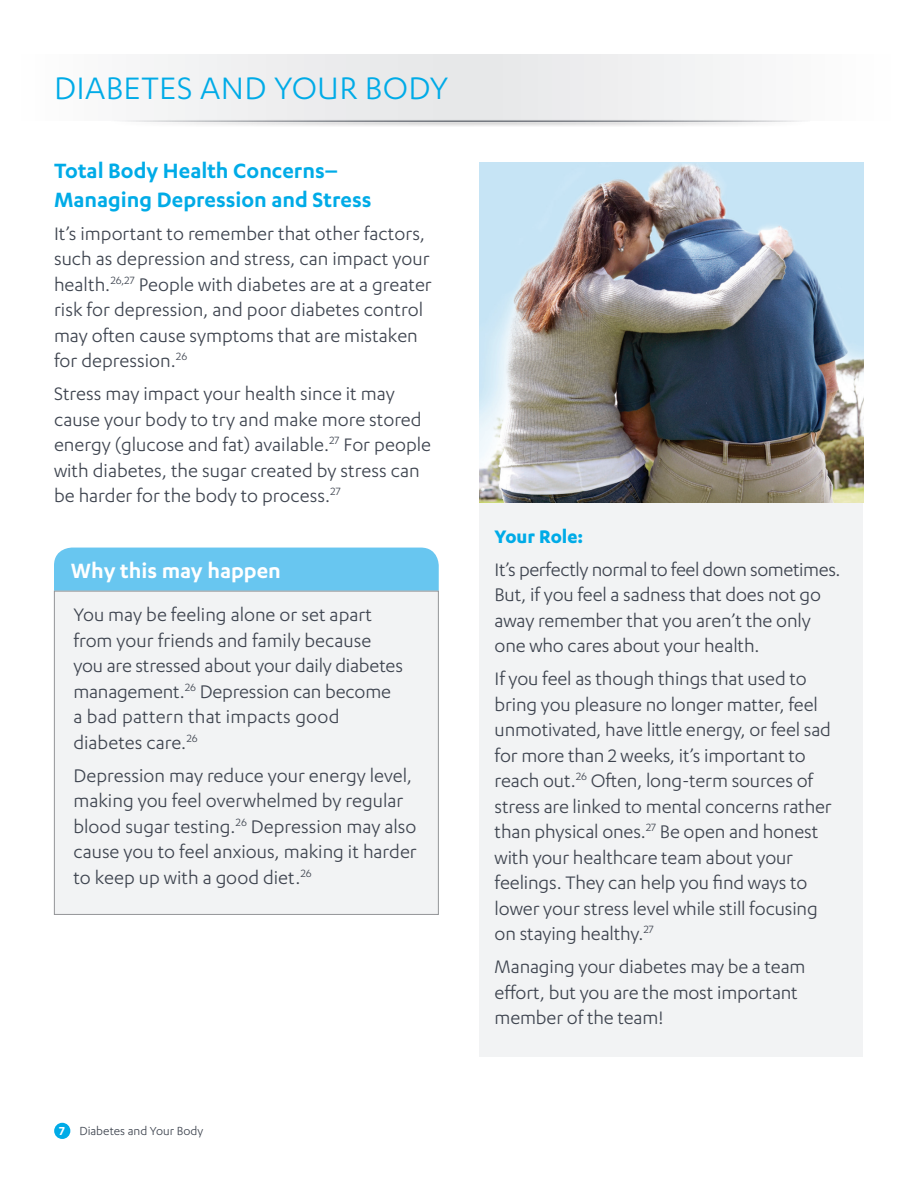
<style>
.page{position:relative;width:918px;height:1188px;background:#fff}
.page>*{position:absolute;margin:0;border:0;box-sizing:border-box;transform-origin:0 0}
.t1{font:36px "Karbon";letter-spacing:.01em;color:#00abe7}
.Page_Heads{font:600 24px/28.5px "Karbon";color:#00abe7}
.t2{font:600 24px "Karbon";color:#fff}
.BULLETS{font:21px/25.5px "Karbon";letter-spacing:-.01em;color:#3e444f}
.Page_Heads-2{font:21px/25.5px "Karbon";color:#3e444f}
.BULLETS-2{font:700 21px "Karbon";color:#00abe7}
.t3{font:13.5px "Karbon";color:#3e444f}
.s1{font-weight:600;color:#fff}
</style>
<div class="page">
<div style="left:54px;top:1123px;width:16px;height:16px;background:#00abe7;border-radius:50%"></div>
<div style="left:14px;top:54px;width:890px;height:67px;background:linear-gradient(to right,#f0f1f2,#f3f3f4)"></div>
<div style="left:110px;top:120px;width:699px;height:7px;background:#231f20;opacity:.8"></div>
<hr style="left:108px;top:121px;width:702px;height:1px;background:#3e444f">
<div style="left:480px;top:478px;width:383px;height:579px;background:#f2f3f4"></div>
<div style="left:54px;top:548px;width:385px;height:43px;background:#68c6f0"></div>
<div style="left:54px;top:591px;width:385px;height:324px;background:#f2f3f4;border:1px solid #939598"></div>
<img style="left:480px;top:162px;width:384px;height:340px">
<p class="t1" style="left:54px;top:68px;width:396px">DIABETES AND YOUR BODY</p>
<p class="Page_Heads" style="left:54px;top:156px;width:319px">Total Body Health Concerns–<br>Managing Depression and Stress</p>
<p class="Page_Heads-2" style="left:54px;top:220px;width:379px">It’s important to remember that other factors, such as depression and stress, can impact your health.<sup>26,27</sup> People with diabetes are at a greater risk for depression, and poor diabetes control may often cause symptoms that are mistaken for depression.<sup>26</sup></p>
<p class="Page_Heads-2" style="left:54px;top:381px;width:379px">Stress may impact your health since it may cause your body to try and make more stored energy (glucose and fat) available.<sup>27</sup> For people with diabetes, the sugar created by stress can be harder for the body to process.<sup>27</sup></p>
<p class="t2" style="left:71px;top:557px;width:211px">Why this may happen</p>
<p class="BULLETS" style="left:73px;top:602px;width:331px">You may be feeling alone or set apart from your friends and family because you are stressed about your daily diabetes management.<sup>26</sup> Depression can become a bad pattern that impacts good diabetes care.<sup>26</sup></p>
<p class="BULLETS" style="left:73px;top:762px;width:345px">Depression may reduce your energy level, making you feel overwhelmed by regular blood sugar testing.<sup>26</sup> Depression may also cause you to feel anxious, making it harder to keep up with a good diet.<sup>26</sup></p>
<p class="t3" style="left:59px;top:1124px;width:145px"><span class="s1">7</span> Diabetes and Your Body</p>
<p class="BULLETS-2" style="left:495px;top:524px;width:90px">Your Role:</p>
<p class="BULLETS" style="left:495px;top:556px;width:348px">It’s perfectly normal to feel down sometimes.<br>But, if you feel a sadness that does not go away remember that you aren’t the only one who cares about your health.</p>
<p class="BULLETS" style="left:495px;top:666px;width:339px">If you feel as though things that used to bring you pleasure no longer matter, feel unmotivated, have little energy, or feel sad for more than 2 weeks, it’s important to reach out.<sup>26</sup> Often, long-term sources of stress are linked to mental concerns rather than physical ones.<sup>27</sup> Be open and honest with your healthcare team about your feelings. They can help you find ways to lower your stress level while still focusing on staying healthy.<sup>27</sup></p>
<p class="BULLETS" style="left:495px;top:954px;width:312px">Managing your diabetes may be a team effort, but you are the most important member of the team!</p>
</div>
